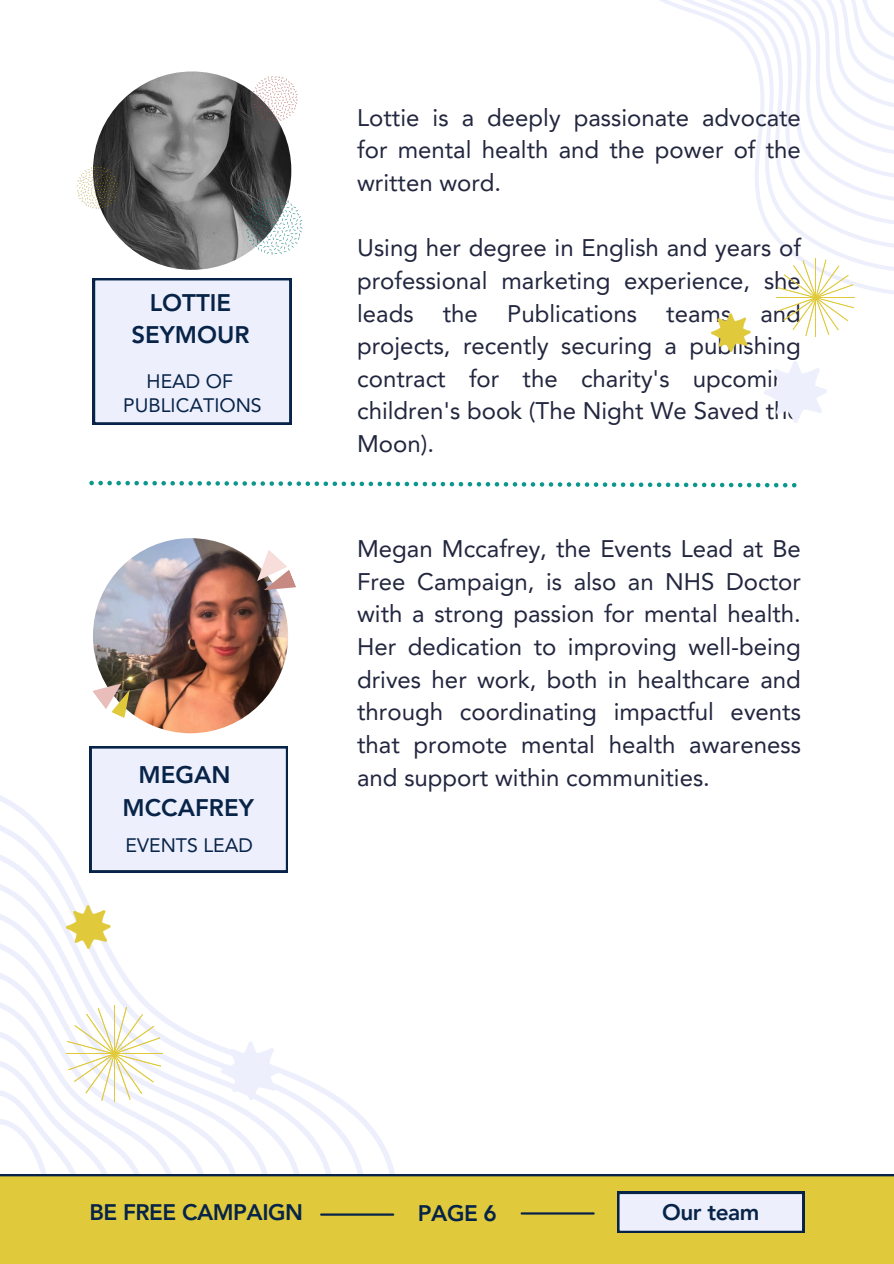
<style>
.page{position:relative;width:894px;height:1264px;background:#fff}
.page>*{position:absolute;margin:0;border:0;box-sizing:border-box;transform-origin:0 0}
.t1{font:24px/32.7px "Avenir LT Pro";color:#22263e;text-align:justify}
.t2{font:800 24px/32.7px "Avenir LT Pro";color:#072448;text-align:center}
.t3{font:800 22.5px "Avenir LT Pro";letter-spacing:-.02em;color:#072448}
.t4{font:19.5px "Avenir LT Pro";color:#072448}
</style>
<div class="page">
<img style="left:93px;top:538px;width:195px;height:195px;border-radius:50%">
<svg style="left:0;top:819px;width:365px;height:355px"></svg>
<svg style="left:0;top:849px;width:334px;height:325px"></svg>
<svg style="left:0;top:879px;width:302px;height:295px"></svg>
<svg style="left:0;top:908px;width:270px;height:266px"></svg>
<svg style="left:0;top:938px;width:239px;height:236px"></svg>
<div style="left:0;top:1174px;width:893px;height:89px;background:#e0ca3c"></div>
<hr style="left:321px;top:1213px;width:72px;height:2px;background:#072448">
<hr style="left:521px;top:1212px;width:72px;height:2px;background:#072448">
<svg style="left:617px;top:1191px;width:187px;height:41px;background:#cfd4e4"></svg>
<svg style="left:89px;top:481px;width:707px;height:6px"></svg>
<div style="left:90px;top:746px;width:198px;height:126px;background:#edeffc"></div>
<img style="left:93px;top:71px;width:198px;height:199px;border-radius:50%">
<div style="left:93px;top:278px;width:198px;height:146px;background:#edeffc"></div>
<img style="left:239px;top:192px;width:64px;height:66px">
<img style="left:76px;top:162px;width:46px;height:52px">
<img style="left:248px;top:76px;width:50px;height:52px">
<svg style="left:257px;top:550px;width:39px;height:40px"></svg>
<svg style="left:93px;top:683px;width:37px;height:35px"></svg>
<svg style="left:660px;top:0;width:233px;height:271px"></svg>
<svg style="left:678px;top:0;width:215px;height:249px"></svg>
<svg style="left:700px;top:0;width:193px;height:226px"></svg>
<hr style="left:815px;top:258px;width:1px;height:79px;background:#e0ca3c">
<hr style="left:776px;top:297px;width:79px;height:1px;background:#e0ca3c">
<svg style="left:777px;top:260px;width:76px;height:76px"></svg>
<svg style="left:0;top:968px;width:207px;height:218px"></svg>
<svg style="left:711px;top:313px;width:39px;height:39px"></svg>
<svg style="left:764px;top:361px;width:63px;height:62px"></svg>
<svg style="left:66px;top:905px;width:45px;height:43px"></svg>
<svg style="left:220px;top:1041px;width:61px;height:59px"></svg>
<p class="t2" style="left:131px;top:288px;width:120px">LOTTIE<br>SEYMOUR</p>
<p class="t4" style="left:146px;top:373px;width:88px">HEAD OF</p>
<p class="t4" style="left:123px;top:397px;width:140px">PUBLICATIONS</p>
<h3 class="t2" style="left:123px;top:760px;width:133px">MEGAN<br>MCCAFREY</h3>
<h3 class="t4" style="left:126px;top:837px;width:129px">EVENTS LEAD</h3>
<p class="t1" style="left:357px;top:103px;width:445px">Lottie is a deeply passionate advocate for mental health and the power of the written word.</p>
<p class="t1" style="left:357px;top:234px;width:445px">Using her degree in English and years of professional marketing experience, she leads the Publications teams and projects, recently securing a publishing contract for the charity's upcoming children's book (The Night We Saved the Moon).</p>
<h1 class="t1" style="left:357px;top:534px;width:445px">Megan Mccafrey, the Events Lead at Be Free Campaign, is also an NHS Doctor with a strong passion for mental health.<br>Her dedication to improving well-being drives her work, both in healthcare and through coordinating impactful events that promote mental health awareness and support within communities.</h1>
<p class="t3" style="left:89px;top:1203px;width:215px">BE FREE CAMPAIGN</p>
<p class="t3" style="left:418px;top:1204px;width:80px">PAGE 6</p>
<p class="t3" style="left:662px;top:1203px;width:99px">Our team</p>
</div>
